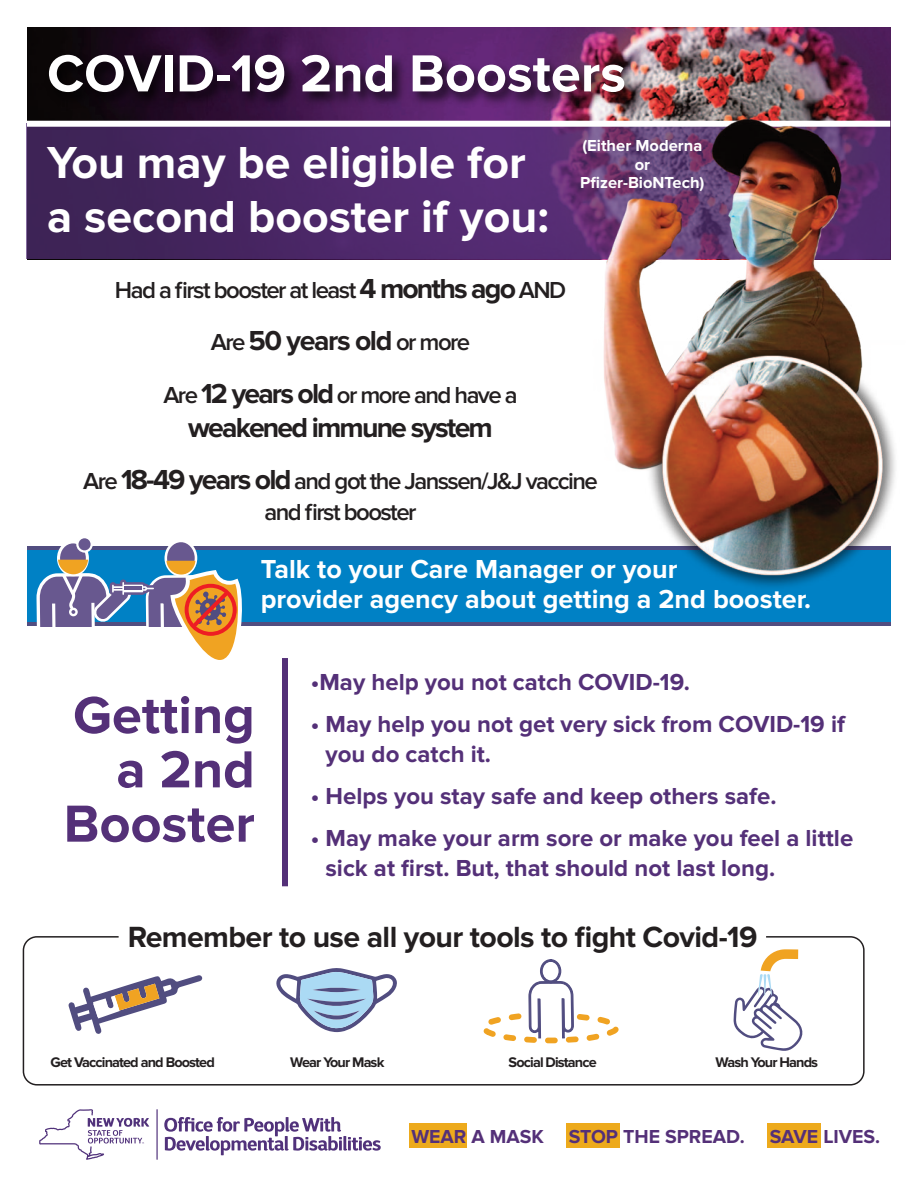
<style>
.page{position:relative;width:918px;height:1188px;background:#fff}
.page>*{position:absolute;margin:0;border:0;box-sizing:border-box;transform-origin:0 0}
.t1{font:700 54px "Proxima Nova";color:#fff}
.t2{font:700 54px/54.3px "Proxima Nova";color:#543078;text-align:right}
.t3{font:700 46.5px/53.7px "Proxima Nova";color:#fff}
.t4{font:700 30.3px "Proxima Nova";letter-spacing:-.02em;color:#231f20}
.t5{font:700 28.5px "Proxima Nova";letter-spacing:-.065em;color:#231f20}
.t6{font:700 27px/30px "Proxima Nova";color:#fff}
.t7{font:700 24px/30px "Proxima Nova";color:#543078}
.t8{font:600 24px/30.6px "Proxima Nova";letter-spacing:-.065em;color:#231f20;text-align:center}
.t9{font:700 19.5px "Proxima Nova";color:#543078}
.t10{font:700 16.5px/18.3px "Proxima Nova";color:#fff;text-align:center}
.t11{font:700 14.4px "Proxima Nova";letter-spacing:-.06em;color:#231f20}
.s1{font-weight:700;font-size:28.5px}
.s2{font-weight:600;font-size:24px}
</style>
<div class="page">
<div style="left:410px;top:1124px;width:57px;height:24px;background:#edaa1c"></div>
<img style="left:27px;top:27px;width:864px;height:94px">
<hr style="left:156px;top:1109px;width:2px;height:51px;background:#51327b">
<svg style="left:39px;top:1109px;width:110px;height:51px"></svg>
<svg style="left:164px;top:1117px;width:217px;height:38px"></svg>
<div style="left:567px;top:1124px;width:53px;height:24px;background:#edaa1c"></div>
<div style="left:767px;top:1124px;width:54px;height:24px;background:#edaa1c"></div>
<img style="left:31px;top:39px;width:517px;height:82px">
<svg style="left:23px;top:936px;width:842px;height:150px"></svg>
<svg style="left:483px;top:959px;width:136px;height:84px"></svg>
<div style="left:26px;top:124px;width:864px;height:135px;background:#543078;opacity:.71"></div>
<div style="left:27px;top:121px;width:863px;height:6px;background:#fff"></div>
<img style="left:548px;top:34px;width:343px;height:428px">
<div style="left:27px;top:549px;width:864px;height:75px;background:#0081c5"></div>
<hr style="left:27px;top:622px;width:864px;height:4px;background:#514d80">
<hr style="left:27px;top:546px;width:864px;height:4px;background:#514d80">
<svg style="left:36px;top:538px;width:206px;height:122px"></svg>
<img style="left:618px;top:351px;width:277px;height:236px">
<div style="left:282px;top:658px;width:6px;height:228px;background:#543078"></div>
<h1 class="t1" style="left:47px;top:55px;width:580px">COVID-19 2nd Boosters</h1>
<p class="t10" style="left:580px;top:138px;width:126px">(Either Moderna or<br>Pfizer-BioNTech)</p>
<h2 class="t3" style="left:47px;top:140px;width:503px">You may be eligible for a second booster if you:</h2>
<p class="t8" style="left:115px;top:277px;width:453px">Had a first booster at least <span class="s1">4 months ago</span> AND</p>
<p class="t5" style="left:211px;top:331px;width:261px"><span class="s2">Are</span> 50 years old <span class="s2">or more</span></p>
<p class="t8" style="left:163px;top:381px;width:356px">Are <span class="s1">12 years old</span> or more and have a</p>
<p class="t5" style="left:188px;top:418px;width:306px">weakened immune system</p>
<p class="t8" style="left:83px;top:468px;width:516px">Are <span class="s1">18-49 years old</span> and got the Janssen/J&amp;J vaccine and first booster</p>
<p class="t6" style="left:261px;top:556px;width:552px">Talk to your Care Manager or your<br>provider agency about getting a 2nd booster.</p>
<h1 class="t2" style="left:64px;top:693px;width:193px">Getting a 2nd<br>Booster</h1>
<p class="t7" style="left:311px;top:669px;width:381px">•May help you not catch COVID-19.</p>
<p class="t7" style="left:326px;top:711px;width:521px;text-indent:-15px">• May help you not get very sick from COVID-19 if you do catch it.</p>
<p class="t7" style="left:311px;top:783px;width:467px">• Helps you stay safe and keep others safe.</p>
<p class="t7" style="left:326px;top:825px;width:529px;text-indent:-15px">• May make your arm sore or make you feel a little sick at first. But, that should not last long.</p>
<p class="t4" style="left:128px;top:926px;width:631px">Remember to use all your tools to fight Covid-19</p>
<p class="t11" style="left:51px;top:1057px;width:166px">Get Vaccinated and Boosted</p>
<p class="t11" style="left:290px;top:1057px;width:96px">Wear Your Mask</p>
<p class="t11" style="left:509px;top:1057px;width:90px">Social Distance</p>
<p class="t11" style="left:716px;top:1057px;width:104px">Wash Your Hands</p>
<p class="t9" style="left:411px;top:1130px;width:134px">WEAR A MASK</p>
<p class="t9" style="left:569px;top:1130px;width:178px">STOP THE SPREAD.</p>
<p class="t9" style="left:770px;top:1130px;width:112px">SAVE LIVES.</p>
</div>
